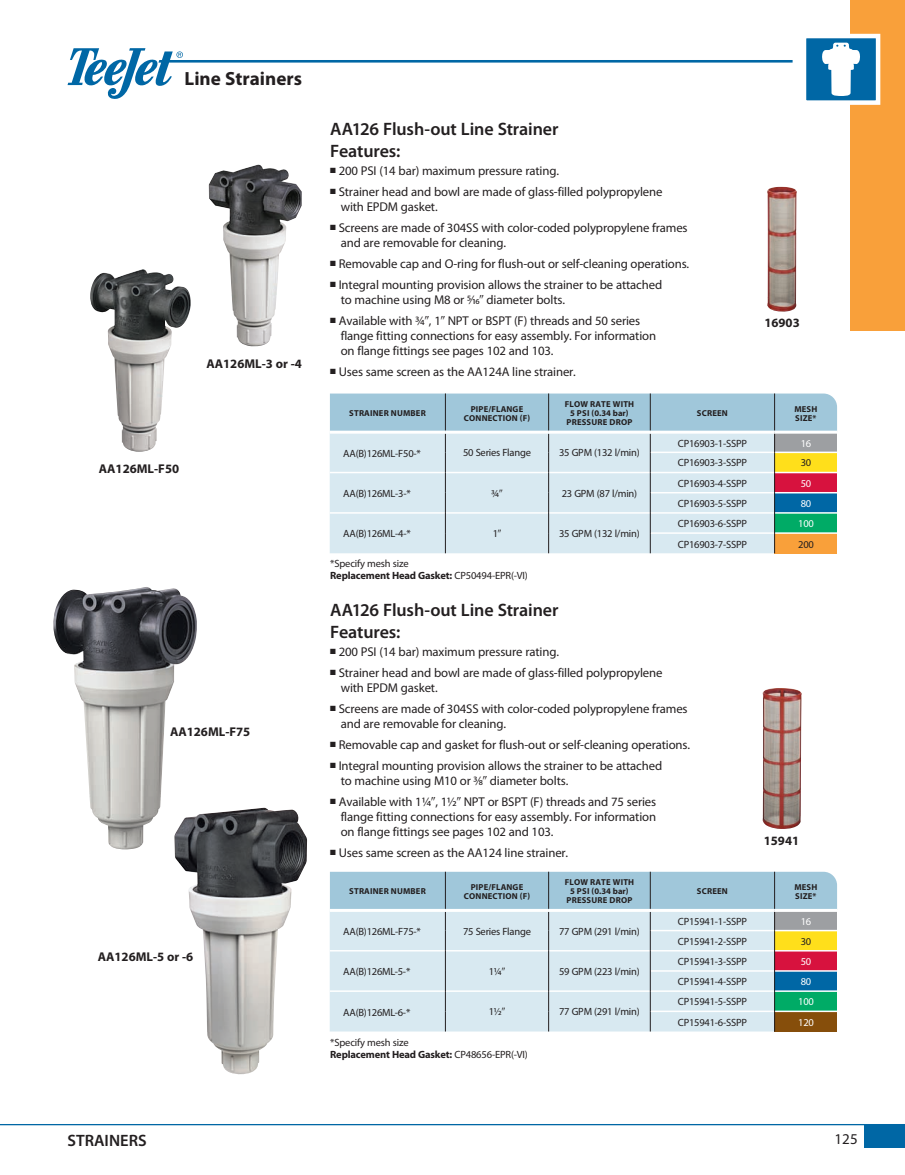
<style>
.page{position:relative;width:905px;height:1175px;background:#fff}
.page>*{position:absolute;margin:0;border:0;box-sizing:border-box;transform-origin:0 0}
.t1{font:700 19.2px "Myriad Pro";color:#231f20}
.t2{font:600 18px/21.8px "Myriad Pro";letter-spacing:-.005em;color:#231f20}
.t3{font:600 16.5px "Myriad Pro";color:#231f20}
.t4{font:15px "Myriad Pro";color:#231f20}
.t5{font:12.75px/15px "Myriad Pro";letter-spacing:-.01em;color:#231f20}
.t6{font:700 12.75px "Myriad Pro";color:#231f20}
.t7{font:10.5px/12px "Myriad Pro";letter-spacing:-.02em;color:#231f20}
.t8{font:10.5px "Myriad Pro";color:#fff}
.t9{font:700 8.7px/9px "Myriad Pro";letter-spacing:.02em;color:#231f20;text-align:center}
.s1{font-family:"Universal Newswith Comm Pi"}
.s2{font-weight:700}
</style>
<div class="page">
<div style="left:864px;top:1124px;width:40px;height:24px;background:#0067a5"></div>
<svg style="left:0;top:1124px;width:864px;height:1px"></svg>
<div style="left:851px;top:0;width:53px;height:330px;background:#f9a03a"></div>
<svg style="left:806px;top:32px;width:75px;height:75px"></svg>
<img style="left:174px;top:807px;width:133px;height:267px">
<img style="left:209px;top:165px;width:93px;height:181px">
<img style="left:53px;top:587px;width:144px;height:262px">
<img style="left:90px;top:269px;width:101px;height:183px">
<img style="left:762px;top:688px;width:39px;height:141px">
<img style="left:767px;top:187px;width:29px;height:125px">
<svg style="left:68px;top:48px;width:724px;height:51px"></svg>
<svg style="left:330px;top:393px;width:507px;height:160px;background:#c5d8dd"></svg>
<hr style="left:330px;top:430px;width:115px;height:3px;background:#fff">
<hr style="left:445px;top:430px;width:103px;height:3px;background:#fff">
<hr style="left:548px;top:430px;width:102px;height:3px;background:#fff">
<hr style="left:650px;top:430px;width:124px;height:3px;background:#fff">
<hr style="left:774px;top:430px;width:63px;height:3px;background:#fff">
<svg style="left:330px;top:871px;width:507px;height:160px;background:#c3d6dd"></svg>
<hr style="left:330px;top:909px;width:115px;height:3px;background:#fff">
<hr style="left:445px;top:909px;width:103px;height:3px;background:#fff">
<hr style="left:548px;top:909px;width:102px;height:3px;background:#fff">
<hr style="left:650px;top:909px;width:124px;height:3px;background:#fff">
<hr style="left:774px;top:909px;width:63px;height:3px;background:#fff">
<h1 class="t1" style="left:185px;top:66px;width:119px">Line Strainers</h1>
<p class="t6" style="left:206px;top:355px;width:97px">AA126ML-3 or -4</p>
<p class="t6" style="left:99px;top:460px;width:82px">AA126ML-F50</p>
<p class="t6" style="left:170px;top:723px;width:82px">AA126ML-F75</p>
<p class="t6" style="left:98px;top:948px;width:97px">AA126ML-5 or -6</p>
<h2 class="t2" style="left:330px;top:118px;width:230px">AA126 Flush-out Line Strainer<br>Features:</h2>
<p class="t5" style="left:330px;top:163px;width:230px">■ 200 PSI (14 bar) maximum pressure rating.</p>
<p class="t5" style="left:341px;top:184px;width:323px;text-indent:-11px">■ Strainer head and bowl are made of glass-filled polypropylene with EPDM gasket.</p>
<p class="t5" style="left:341px;top:220px;width:348px;text-indent:-11px">■ Screens are made of 304SS with color-coded polypropylene frames and are removable for cleaning.</p>
<p class="t5" style="left:330px;top:256px;width:360px">■ Removable cap and O-ring for flush-out or self-cleaning operations.</p>
<p class="t5" style="left:341px;top:277px;width:323px;text-indent:-11px">■ Integral mounting provision allows the strainer to be attached to machine using M8 or 5/16<span class="s1">9</span> diameter bolts.</p>
<p class="t5" style="left:341px;top:313px;width:317px;text-indent:-11px">■ Available with 3/4<span class="s1">9</span>, 1<span class="s1">9</span> NPT or BSPT (F) threads and 50 series flange fitting connections for easy assembly. For information on flange fittings see pages 102 and 103.</p>
<p class="t5" style="left:330px;top:364px;width:247px">■ Uses same screen as the AA124A line strainer.</p>
<p class="t6" style="left:764px;top:314px;width:37px">16903</p>
<p class="t9" style="left:349px;top:408px;width:78px">STRAINER NUMBER</p>
<p class="t9" style="left:464px;top:404px;width:68px">PIPE/FLANGE<br>CONNECTION (F)</p>
<p class="t9" style="left:564px;top:399px;width:71px">FLOW RATE WITH<br>5 PSI (0.34 bar)<br>PRESSURE DROP</p>
<p class="t9" style="left:697px;top:408px;width:32px">SCREEN</p>
<p class="t9" style="left:794px;top:404px;width:25px;text-align:left">MESH<br>SIZE*</p>
<p class="t7" style="left:463px;top:446px;width:69px">50 Series Flange</p>
<p class="t7" style="left:559px;top:446px;width:82px">35 GPM (132 l/min)</p>
<p class="t7" style="left:491px;top:487px;width:13px">3/4<span class="s1">9</span></p>
<p class="t7" style="left:561px;top:487px;width:77px">23 GPM (87 l/min)</p>
<p class="t7" style="left:492px;top:527px;width:10px">1<span class="s1">9</span></p>
<p class="t7" style="left:559px;top:527px;width:82px">35 GPM (132 l/min)</p>
<p class="t7" style="left:677px;top:437px;width:71px">CP16903-1-SSPP</p>
<p class="t8" style="left:800px;top:436px;width:12px">16</p>
<p class="t7" style="left:677px;top:457px;width:71px">CP16903-3-SSPP</p>
<p class="t7" style="left:800px;top:457px;width:12px">30</p>
<p class="t7" style="left:343px;top:447px;width:79px">AA(B)126ML-F50-*</p>
<p class="t7" style="left:677px;top:477px;width:71px">CP16903-4-SSPP</p>
<p class="t8" style="left:800px;top:476px;width:12px">50</p>
<p class="t7" style="left:677px;top:497px;width:71px">CP16903-5-SSPP</p>
<p class="t8" style="left:800px;top:497px;width:12px">80</p>
<p class="t7" style="left:343px;top:487px;width:69px">AA(B)126ML-3-*</p>
<p class="t7" style="left:677px;top:517px;width:71px">CP16903-6-SSPP</p>
<p class="t8" style="left:798px;top:517px;width:17px">100</p>
<p class="t7" style="left:677px;top:538px;width:71px">CP16903-7-SSPP</p>
<p class="t7" style="left:798px;top:538px;width:17px">200</p>
<p class="t7" style="left:343px;top:528px;width:69px">AA(B)126ML-4-*</p>
<p class="t7" style="left:330px;top:557px;width:199px">*Specify mesh size<br><span class="s2">Replacement Head Gasket:</span> CP50494-EPR(-VI)</p>
<h2 class="t2" style="left:330px;top:598px;width:230px">AA126 Flush-out Line Strainer<br>Features:</h2>
<p class="t5" style="left:330px;top:644px;width:230px">■ 200 PSI (14 bar) maximum pressure rating.</p>
<p class="t5" style="left:341px;top:665px;width:323px;text-indent:-11px">■ Strainer head and bowl are made of glass-filled polypropylene with EPDM gasket.</p>
<p class="t5" style="left:341px;top:701px;width:348px;text-indent:-10px">■ Screens are made of 304SS with color-coded polypropylene frames and are removable for cleaning.</p>
<p class="t5" style="left:330px;top:737px;width:361px">■ Removable cap and gasket for flush-out or self-cleaning operations.</p>
<p class="t5" style="left:341px;top:758px;width:323px;text-indent:-11px">■ Integral mounting provision allows the strainer to be attached to machine using M10 or 3/8<span class="s1">9</span> diameter bolts.</p>
<p class="t5" style="left:341px;top:794px;width:317px;text-align:justify;text-indent:-10px">■ Available with 11/4<span class="s1">9</span>, 11/2<span class="s1">9</span> NPT or BSPT (F) threads and 75 series flange fitting connections for easy assembly. For information on flange fittings see pages 102 and 103.</p>
<p class="t5" style="left:330px;top:845px;width:239px">■ Uses same screen as the AA124 line strainer.</p>
<p class="t6" style="left:763px;top:832px;width:37px">15941</p>
<p class="t9" style="left:349px;top:886px;width:78px">STRAINER NUMBER</p>
<p class="t9" style="left:464px;top:882px;width:68px">PIPE/FLANGE<br>CONNECTION (F)</p>
<p class="t9" style="left:564px;top:877px;width:71px">FLOW RATE WITH<br>5 PSI (0.34 bar)<br>PRESSURE DROP</p>
<p class="t9" style="left:697px;top:886px;width:32px">SCREEN</p>
<p class="t9" style="left:794px;top:882px;width:25px;text-align:left">MESH<br>SIZE*</p>
<p class="t7" style="left:463px;top:924px;width:69px">75 Series Flange</p>
<p class="t7" style="left:559px;top:924px;width:82px">77 GPM (291 l/min)</p>
<p class="t7" style="left:488px;top:965px;width:18px">11/4<span class="s1">9</span></p>
<p class="t7" style="left:559px;top:965px;width:82px">59 GPM (223 l/min)</p>
<p class="t7" style="left:488px;top:1005px;width:18px">11/2<span class="s1">9</span></p>
<p class="t7" style="left:559px;top:1005px;width:82px">77 GPM (291 l/min)</p>
<p class="t7" style="left:677px;top:915px;width:71px">CP15941-1-SSPP</p>
<p class="t8" style="left:800px;top:914px;width:12px">16</p>
<p class="t7" style="left:677px;top:935px;width:71px">CP15941-2-SSPP</p>
<p class="t7" style="left:800px;top:935px;width:12px">30</p>
<p class="t7" style="left:343px;top:925px;width:79px">AA(B)126ML-F75-*</p>
<p class="t7" style="left:677px;top:955px;width:71px">CP15941-3-SSPP</p>
<p class="t8" style="left:800px;top:954px;width:12px">50</p>
<p class="t7" style="left:677px;top:975px;width:71px">CP15941-4-SSPP</p>
<p class="t8" style="left:800px;top:975px;width:12px">80</p>
<p class="t7" style="left:343px;top:965px;width:69px">AA(B)126ML-5-*</p>
<p class="t7" style="left:677px;top:995px;width:71px">CP15941-5-SSPP</p>
<p class="t8" style="left:798px;top:995px;width:17px">100</p>
<p class="t7" style="left:677px;top:1016px;width:71px">CP15941-6-SSPP</p>
<p class="t8" style="left:798px;top:1015px;width:17px">120</p>
<p class="t7" style="left:343px;top:1006px;width:69px">AA(B)126ML-6-*</p>
<p class="t7" style="left:330px;top:1036px;width:199px">*Specify mesh size<br><span class="s2">Replacement Head Gasket:</span> CP48656-EPR(-VI)</p>
<p class="t3" style="left:68px;top:1129px;width:81px">STRAINERS</p>
<p class="t4" style="left:834px;top:1129px;width:25px">125</p>
</div>
